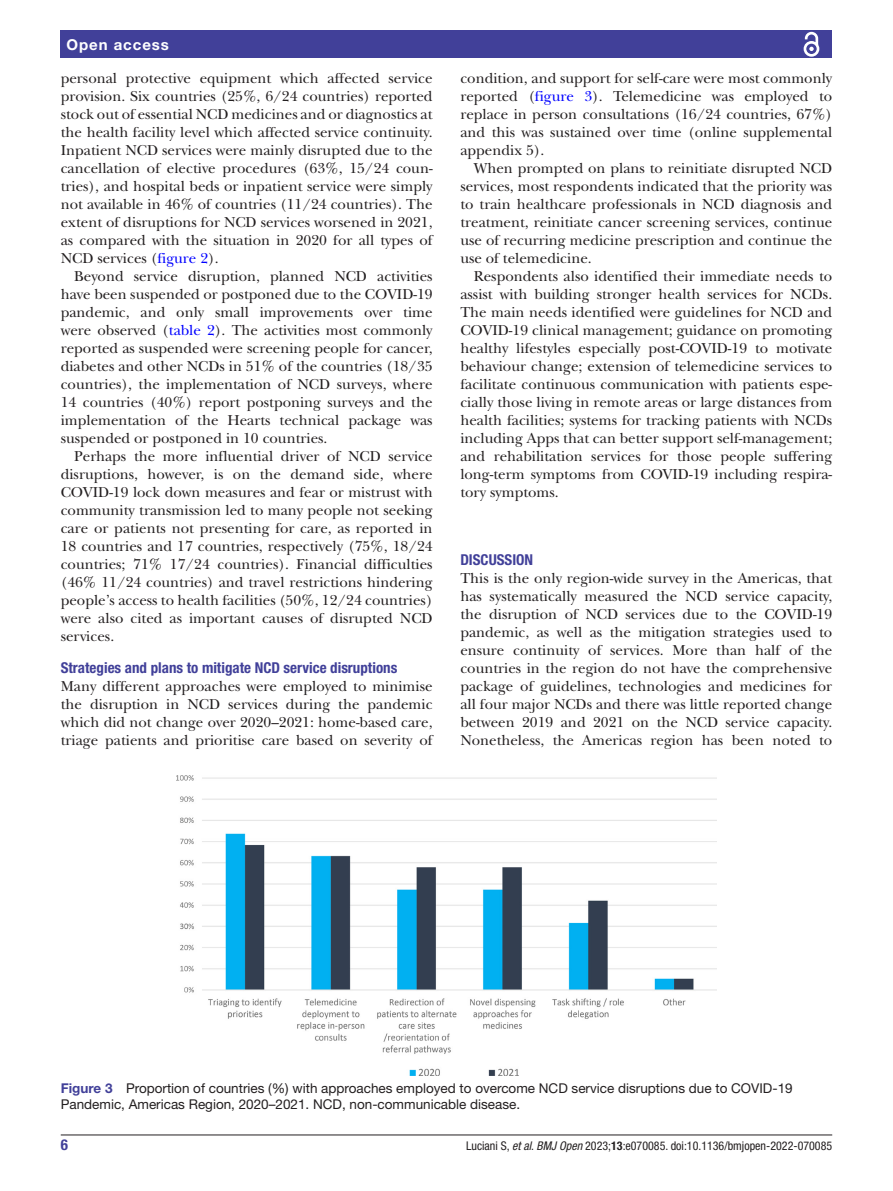
<style>
.page{position:relative;width:893px;height:1191px;background:#fff}
.page>*{position:absolute;margin:0;border:0;box-sizing:border-box;transform-origin:0 0}
.t1{font:15px/18px "New Baskerville";color:#231f20;text-align:justify}
.t2{font:700 condensed 15px "Helvetica Neue LT Std";color:#414099}
.t3{font:700 15px "Helvetica Neue LT Std";letter-spacing:.065em;color:#fff}
.t4{font:13.5px/16.2px "Helvetica Neue LT Std";color:#231f20}
.t5{font:condensed 12px "Helvetica Neue LT Std";color:#231f20}
.s1{color:#00f}
.s2{font-weight:700;color:#414099}
.s3{font-style:italic}
.s4{font-weight:700}
</style>
<div class="page">
<hr style="left:61px;top:1134px;width:771px;height:1px;background:#231f20">
<div style="left:61px;top:31px;width:771px;height:27px;background:#414099"></div>
<svg style="left:803px;top:31px;width:17px;height:26px"></svg>
<img style="left:176px;top:775px;width:540px;height:300px">
<p class="t3" style="left:66px;top:35px;width:104px">Open access</p>
<p class="t1" style="left:61px;top:69px;width:373px">personal protective equipment which affected service provision. Six countries (25%, 6/24 countries) reported stock out of essential NCD medicines and or diagnostics at the health facility level which affected service continuity.<br>Inpatient NCD services were mainly disrupted due to the cancellation of elective procedures (63%, 15/24 coun&shy;tries), and hospital beds or inpatient service were simply not available in 46% of countries (11/24 countries). The extent of disruptions for NCD services worsened in 2021, as compared with the situation in 2020 for all types of NCD services (<span class="s1">figure 2</span>).</p>
<p class="t1" style="left:61px;top:267px;width:373px;text-indent:14px">Beyond service disruption, planned NCD activities have been suspended or postponed due to the COVID-19 pandemic, and only small improvements over time were observed (<span class="s1">table 2</span>). The activities most commonly reported as suspended were screening people for cancer, diabetes and other NCDs in 51% of the countries (18/35 countries), the implementation of NCD surveys, where 14 countries (40%) report postponing surveys and the implementation of the Hearts technical package was suspended or postponed in 10 countries.</p>
<p class="t1" style="left:61px;top:447px;width:373px;text-indent:14px">Perhaps the more influential driver of NCD service disruptions, however, is on the demand side, where COVID-19 lock down measures and fear or mistrust with community transmission led to many people not seeking care or patients not presenting for care, as reported in 18 countries and 17 countries, respectively (75%, 18/24 countries; 71% 17/24 countries). Financial difficulties (46% 11/24 countries) and travel restrictions hindering people’s access to health facilities (50%, 12/24 countries) were also cited as important causes of disrupted NCD services.</p>
<p class="t2" style="left:61px;top:658px;width:338px">Strategies and plans to mitigate NCD service disruptions</p>
<p class="t1" style="left:61px;top:677px;width:373px">Many different approaches were employed to minimise the disruption in NCD services during the pandemic which did not change over 2020–2021: home-based care, triage patients and prioritise care based on severity of</p>
<p class="t1" style="left:460px;top:69px;width:373px">condition, and support for self-care were most commonly reported (<span class="s1">figure 3</span>). Telemedicine was employed to replace in person consultations (16/24 countries, 67%) and this was sustained over time (online supplemental appendix 5).</p>
<p class="t1" style="left:460px;top:159px;width:373px;text-indent:13px">When prompted on plans to reinitiate disrupted NCD services, most respondents indicated that the priority was to train healthcare professionals in NCD diagnosis and treatment, reinitiate cancer screening services, continue use of recurring medicine prescription and continue the use of telemedicine.</p>
<p class="t1" style="left:460px;top:267px;width:373px;text-indent:14px">Respondents also identified their immediate needs to assist with building stronger health services for NCDs.<br>The main needs identified were guidelines for NCD and COVID-19 clinical management; guidance on promoting healthy lifestyles especially post-COVID-19 to motivate behaviour change; extension of telemedicine services to facilitate continuous communication with patients espe&shy;cially those living in remote areas or large distances from health facilities; systems for tracking patients with NCDs including Apps that can better support self-management; and rehabilitation services for those people suffering long-term symptoms from COVID-19 including respira&shy;tory symptoms.</p>
<p class="t2" style="left:460px;top:550px;width:74px">DISCUSSION</p>
<p class="t1" style="left:460px;top:569px;width:373px">This is the only region-wide survey in the Americas, that has systematically measured the NCD service capacity, the disruption of NCD services due to the COVID-19 pandemic, as well as the mitigation strategies used to ensure continuity of services. More than half of the countries in the region do not have the comprehensive package of guidelines, technologies and medicines for all four major NCDs and there was little reported change between 2019 and 2021 on the NCD service capacity.<br>Nonetheless, the Americas region has been noted to</p>
<p class="t4" style="left:61px;top:1080px;width:733px"><span class="s2">Figure 3</span> Proportion of countries (%) with approaches employed to overcome NCD service disruptions due to COVID-19<br>Pandemic, Americas Region, 2020–2021. NCD, non-communicable disease.</p>
<p class="t2" style="left:61px;top:1135px;width:9px">6</p>
<p class="t5" style="left:466px;top:1138px;width:368px">Luciani S, <span class="s3">et al</span>. <span class="s3">BMJ Open</span> 2023;<span class="s4">13</span>:e070085. doi:10.1136/bmjopen-2022-070085</p>
</div>
